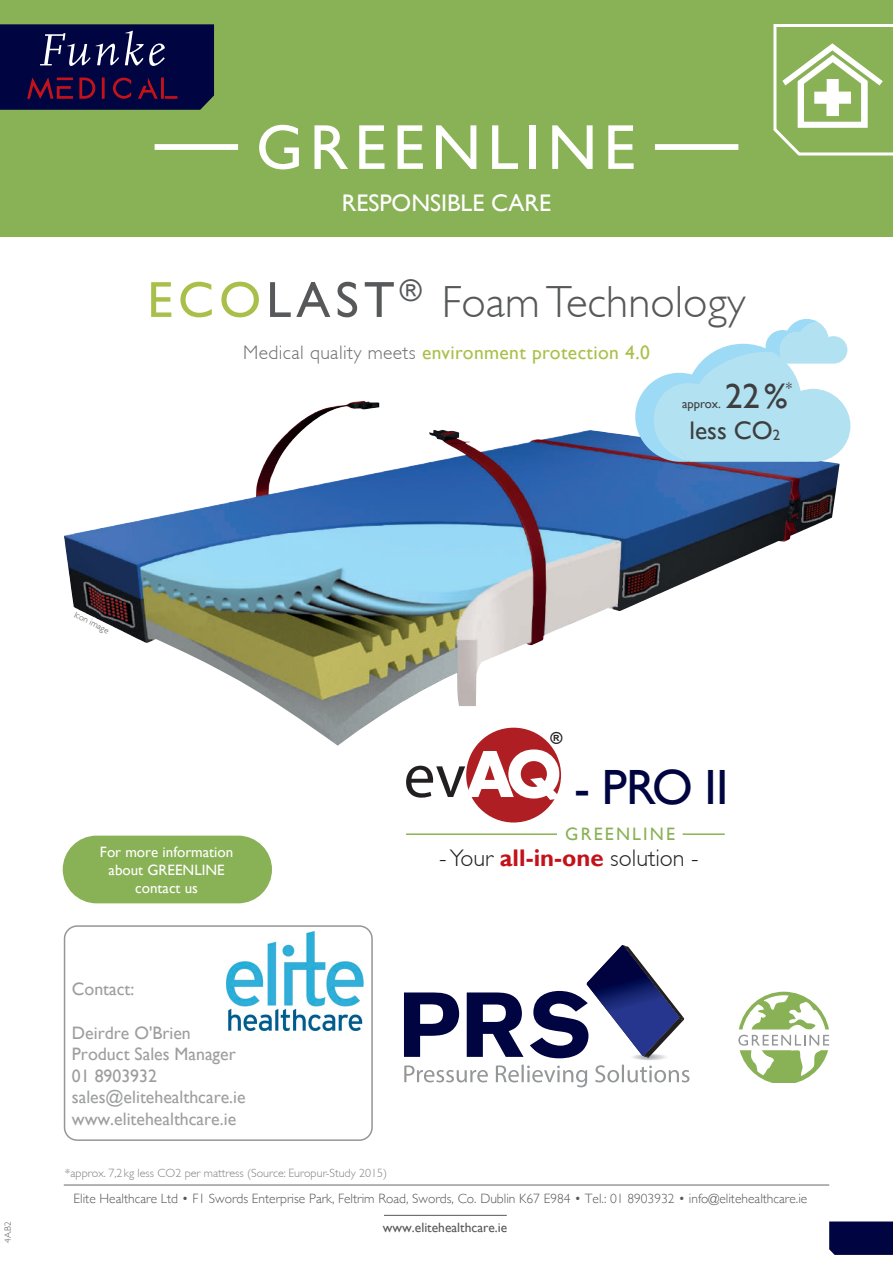
<style>
.page{position:relative;width:893px;height:1263px;background:#fff}
.page>*{position:absolute;margin:0;border:0;box-sizing:border-box;transform-origin:0 0}
.t1{font:49.5px "Gill Sans";color:#000541}
.t2{font:300 45px "Gill Sans";color:#57585a}
.t3{font:34.8px "Gill Sans";color:#3e3e3f}
.t4{font:25.5px "Gill Sans";color:#3e3e3f}
.t5{font:300 24px "Gill Sans";color:#231f20}
.t6{font:24px "Gill Sans";color:#fff}
.t7{font:19.5px "Gill Sans";letter-spacing:.02em;color:#a8c049}
.t8{font:18px/21.6px "Gill Sans";color:#9d9e9e}
.t9{font:18px "Gill Sans";letter-spacing:.12em;color:#8ab155}
.t10{font:16.2px "Impact";color:#231f20}
.t11{font:15px/18px "Gill Sans";color:#fff;text-align:center}
.t12{font:300 13.5px "Gill Sans";color:#57585a}
.t13{font:13.5px "Gill Sans";color:#57585a}
.t14{font:12.75px "Gill Sans";letter-spacing:-.01em;color:#3e3e3f}
.t15{font:300 12px "Gill Sans";color:#808285}
.t16{font:300 9px "Gill Sans";color:#57585a}
.s1{font-weight:400;font-size:51px;color:#a8c049}
.s2{font-weight:400;font-size:51px}
.s3{font-weight:300;color:#6c6d70}
.s4{font-size:14.85px}
.s5{font-style:inherit}
.s6{font-weight:700;color:#c4121a}
</style>
<div class="page">
<hr style="left:384px;top:1215px;width:123px;height:1px;background:#57585a">
<hr style="left:64px;top:1184px;width:765px;height:1px;background:#808285">
<svg style="left:829px;top:1221px;width:64px;height:34px;background:#060b46"></svg>
<img style="left:64px;top:401px;width:776px;height:345px">
<div style="left:64px;top:925px;width:309px;height:216px;border:2px solid #949697;border-radius:13px"></div>
<svg style="left:404px;top:1065px;width:285px;height:22px"></svg>
<svg style="left:404px;top:945px;width:280px;height:113px"></svg>
<div style="left:0;top:0;width:893px;height:237px;background:#89b156"></div>
<svg style="left:259px;top:125px;width:40px;height:44px"></svg>
<svg style="left:314px;top:125px;width:34px;height:44px"></svg>
<svg style="left:359px;top:125px;width:26px;height:44px"></svg>
<svg style="left:398px;top:125px;width:25px;height:44px"></svg>
<svg style="left:436px;top:125px;width:40px;height:44px"></svg>
<svg style="left:492px;top:125px;width:26px;height:44px"></svg>
<div style="left:530px;top:125px;width:6px;height:44px;background:#fff"></div>
<svg style="left:552px;top:125px;width:41px;height:44px"></svg>
<svg style="left:608px;top:125px;width:26px;height:44px"></svg>
<div style="left:155px;top:144px;width:83px;height:6px;background:#fff"></div>
<div style="left:655px;top:144px;width:83px;height:6px;background:#fff"></div>
<svg style="left:739px;top:992px;width:90px;height:37px"></svg>
<svg style="left:738px;top:1035px;width:91px;height:48px"></svg>
<div style="left:466px;top:728px;width:95px;height:94px;background:#af1e22;border-radius:50%"></div>
<svg style="left:406px;top:749px;width:155px;height:51px"></svg>
<hr style="left:683px;top:833px;width:42px;height:2px;background:#8ab155">
<hr style="left:406px;top:833px;width:151px;height:2px;background:#8ab155">
<svg style="left:0;top:24px;width:214px;height:86px;background:#161247"></svg>
<svg style="left:773px;top:24px;width:120px;height:132px"></svg>
<div style="left:63px;top:836px;width:209px;height:67px;background:#89b156;border-radius:34px"></div>
<img style="left:227px;top:931px;width:137px;height:99px">
<svg style="left:633px;top:319px;width:217px;height:143px"></svg>
<h3 class="t6" style="left:342px;top:189px;width:211px">RESPONSIBLE CARE</h3>
<h2 class="t2" style="left:147px;top:286px;width:600px"><span class="s1">ECO</span><span class="s2">LAST</span> <sup>®</sup> Foam Technology</h2>
<h3 class="t7" style="left:243px;top:341px;width:408px"><span class="s3">Medical quality meets</span> environment protection 4.0</h3>
<h3 class="t3" style="left:725px;top:376px;width:64px">22 %</h3>
<h3 class="t4" style="left:689px;top:415px;width:92px">less CO<span class="s4">2</span></h3>
<p class="t14" style="left:682px;top:396px;width:40px">approx.</p>
<p class="t16" style="left:5px;top:1243px;width:23px;rotate:-90deg">4A.B2</p>
<p class="t16" style="left:76px;top:611px;width:40px;rotate:27deg">Icon image</p>
<p class="t11" style="left:100px;top:842px;width:135px"><span class="s5">For m</span>ore information about GREENLINE c<span class="s5">ontact us</span></p>
<h3 class="t8" style="left:72px;top:978px;width:64px">Contact:</h3>
<h3 class="t8" style="left:72px;top:1021px;width:175px">Deirdre O'Brien<br>Product Sales Manager<br>01 8903932 sales@elitehealthcare.ie www.elitehealthcare.ie</h3>
<p class="t15" style="left:65px;top:1168px;width:324px">*approx. 7,2 kg less CO2 per mattress (Source: Europur-Study 2015)</p>
<p class="t10" style="left:550px;top:727px;width:14px">®</p>
<h1 class="t1" style="left:574px;top:758px;width:156px">- PRO II</h1>
<h3 class="t9" style="left:565px;top:824px;width:111px">GREENLINE</h3>
<h3 class="t5" style="left:439px;top:849px;width:261px">- Your <span class="s6">all-in-one</span> solution -</h3>
<p class="t12" style="left:74px;top:1191px;width:735px">Elite Healthcare Ltd • F1 Swords Enterprise Park, Feltrim Road, Swords, Co. Dublin K67 E984 • Tel.: 01 8903932 • info@elitehealthcare.ie</p>
<p class="t13" style="left:383px;top:1219px;width:126px">www.elitehealthcare.ie</p>
</div>
